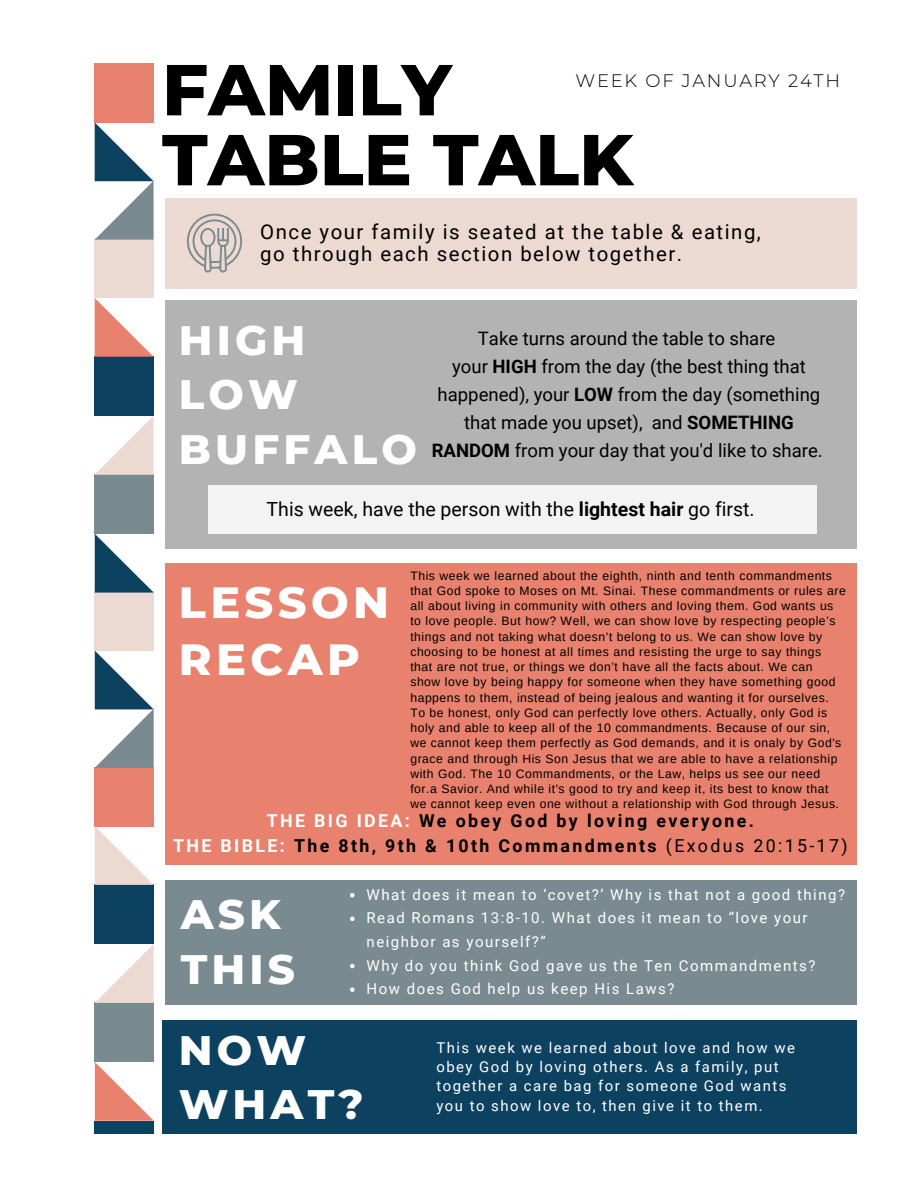
<style>
.page{position:relative;width:918px;height:1188px;background:#fff}
.page>*{position:absolute;margin:0;border:0;box-sizing:border-box;transform-origin:0 0}
.t1{font:800 72px/69.9px "Montserrat";color:#000}
.t2{font:800 44.55px/57.6px "Montserrat";letter-spacing:.1em;color:#fff}
.t3{font:800 42px/54.6px "Montserrat";letter-spacing:.1em;color:#fff}
.t4{font:20.4px/22px "Roboto";letter-spacing:.075em;color:#000}
.t5{font:19.5px "Roboto";color:#000}
.t6{font:18.6px/27.8px "Roboto";color:#000;text-align:center}
.t7{font:300 18px "Montserrat";letter-spacing:.1em;color:#000}
.t8{font:700 17.85px/24.6px "Roboto";letter-spacing:.135em;color:#000;text-align:center}
.t9{font:15px/23.7px "Roboto";letter-spacing:.1em;color:#fff}
.t10{font:14.85px/19.4px "Roboto";letter-spacing:.1em;color:#fff}
.t11{font:12.15px/15.3px "Arimo";letter-spacing:.045em;color:#000}
.s1{font-weight:700}
.s2{color:#fff}
.s3{font-weight:400}
</style>
<div class="page">
<div style="left:95px;top:63px;width:59px;height:60px;background:#e8816d"></div>
<div style="left:95px;top:592px;width:59px;height:59px;background:#ecd9d1"></div>
<div style="left:95px;top:239px;width:59px;height:59px;background:#ecd9d1"></div>
<div style="left:95px;top:767px;width:59px;height:59px;background:#e8816d"></div>
<div style="left:95px;top:475px;width:59px;height:59px;background:#798a91"></div>
<div style="left:95px;top:1003px;width:59px;height:59px;background:#798a91"></div>
<div style="left:95px;top:356px;width:59px;height:59px;background:#0c4160"></div>
<div style="left:95px;top:884px;width:59px;height:60px;background:#0c4160"></div>
<svg style="left:95px;top:123px;width:59px;height:117px"></svg>
<svg style="left:95px;top:651px;width:59px;height:117px"></svg>
<svg style="left:95px;top:416px;width:58px;height:59px"></svg>
<svg style="left:95px;top:944px;width:59px;height:59px"></svg>
<svg style="left:95px;top:298px;width:59px;height:59px"></svg>
<svg style="left:95px;top:826px;width:59px;height:59px"></svg>
<svg style="left:95px;top:534px;width:59px;height:59px"></svg>
<svg style="left:95px;top:1062px;width:59px;height:59px"></svg>
<div style="left:165px;top:198px;width:692px;height:91px;background:#ecd9d1"></div>
<svg style="left:187px;top:214px;width:55px;height:59px"></svg>
<div style="left:165px;top:300px;width:692px;height:249px;background:#b3b3b3"></div>
<div style="left:208px;top:486px;width:608px;height:48px;background:#f3f3f3"></div>
<div style="left:165px;top:563px;width:691px;height:302px;background:#e8816d"></div>
<div style="left:165px;top:880px;width:692px;height:124px;background:#798a91"></div>
<svg style="left:350px;top:893px;width:5px;height:4px"></svg>
<svg style="left:350px;top:917px;width:5px;height:4px"></svg>
<svg style="left:350px;top:964px;width:5px;height:4px"></svg>
<svg style="left:350px;top:987px;width:5px;height:5px"></svg>
<div style="left:162px;top:1021px;width:695px;height:113px;background:#0c4160"></div>
<div style="left:95px;top:1121px;width:59px;height:13px;background:#0c4160"></div>
<h1 class="t1" style="left:162px;top:55px;width:473px">FAMILY<br>TABLE TALK</h1>
<h3 class="t7" style="left:575px;top:70px;width:266px">WEEK OF JANUARY 24TH</h3>
<h3 class="t4" style="left:260px;top:221px;width:502px">Once your family is seated at the table &amp; eating, go through each section below together.</h3>
<h3 class="t3" style="left:179px;top:312px;width:240px">HIGH<br>LOW<br>BUFFALO</h3>
<h3 class="t5" style="left:267px;top:498px;width:490px">This week, have the person with the <span class="s1">lightest hair</span> go first.</h3>
<h3 class="t6" style="left:432px;top:325px;width:393px">Take turns around the table to share<br>your <span class="s1">HIGH</span> from the day (the best thing that happened), your <span class="s1">LOW</span> from the day (something that made you upset), and <span class="s1">SOMETHING RANDOM</span> from your day that you'd like to share.</h3>
<h2 class="t2" style="left:179px;top:573px;width:212px">LESSON<br>RECAP</h2>
<p class="t11" style="left:410px;top:568px;width:437px">This week we learned about the eighth, ninth and tenth commandments that God spoke to Moses on Mt. Sinai. These commandments or rules are all about living in community with others and loving them. God wants us to love people. But how? Well, we can show love by respecting people’s things and not taking what doesn’t belong to us. We can show love by choosing to be honest at all times and resisting the urge to say things that are not true, or things we don’t have all the facts about. We can<br>show love by being happy for someone when they have something good happens to them, instead of being jealous and wanting it for ourselves.<br>To be honest, only God can perfectly love others. Actually, only God is holy and able to keep all of the 10 commandments. Because of our sin, we cannot keep them perfectly as God demands, and it is onaly by God's grace and through His Son Jesus that we are able to have a relationship with God. The 10 Commandments, or the Law, helps us see our need for.a Savior. And while it's good to try and keep it, its best to know that we cannot keep even one without a relationship with God through Jesus.</p>
<h3 class="t8" style="left:173px;top:809px;width:676px"><span class="s2">THE BIG IDEA:</span> We obey God by loving everyone.<br><span class="s2">THE BIBLE:</span> The 8th, 9th &amp; 10th Commandments <span class="s3">(Exodus 20:15-17)</span></h3>
<h3 class="t3" style="left:181px;top:887px;width:116px">ASK<br>THIS</h3>
<p class="t9" style="left:367px;top:883px;width:480px">What does it mean to ‘covet?’ Why is that not a good thing?<br>Read Romans 13:8-10. What does it mean to “love your neighbor as yourself?”<br>Why do you think God gave us the Ten Commandments?<br>How does God help us keep His Laws?</p>
<h3 class="t3" style="left:179px;top:1023px;width:186px;line-height:53.6px">NOW<br>WHAT?</h3>
<p class="t10" style="left:436px;top:1038px;width:360px">This week we learned about love and how we obey God by loving others. As a family, put together a care bag for someone God wants you to show love to, then give it to them.</p>
</div>
